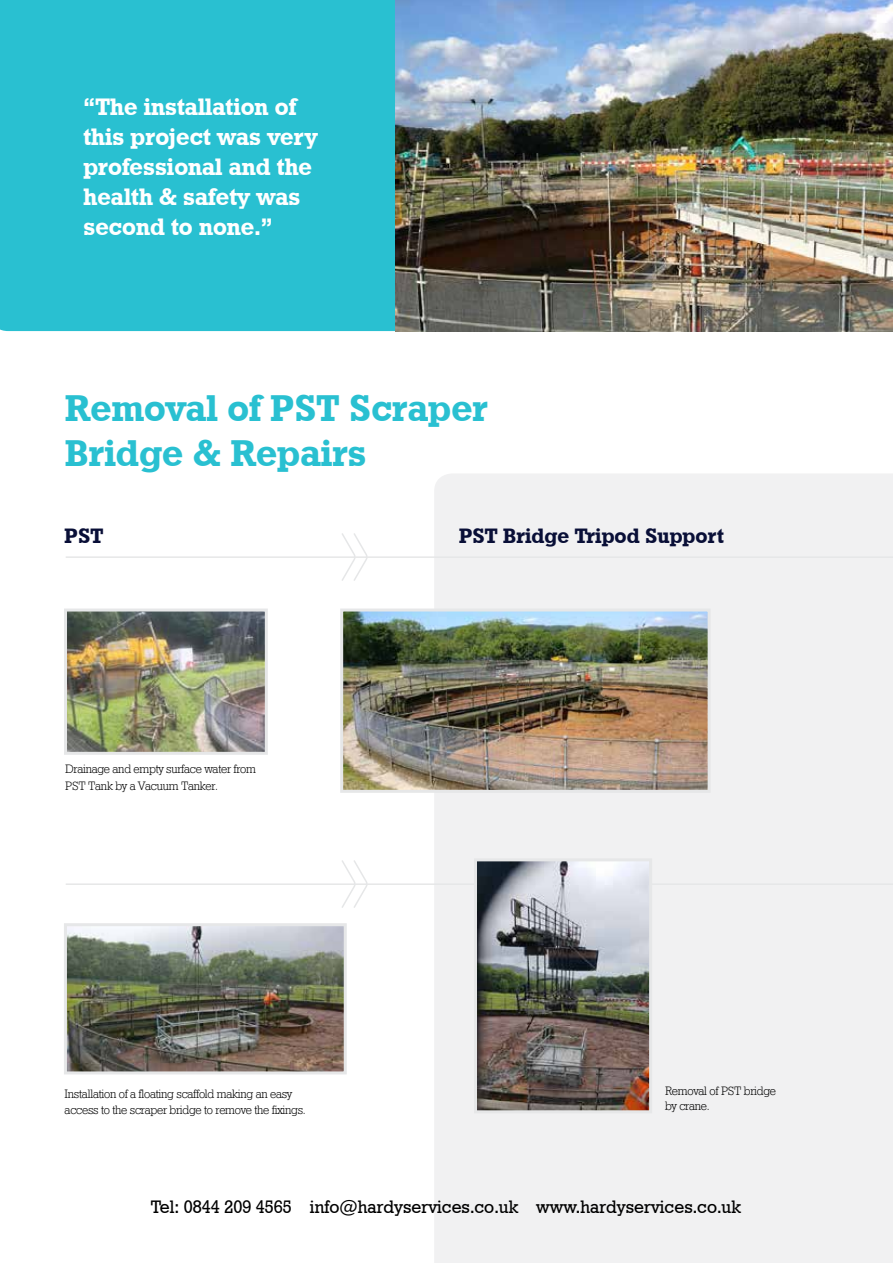
<style>
.page{position:relative;width:893px;height:1263px;background:#fff}
.page>*{position:absolute;margin:0;border:0;box-sizing:border-box;transform-origin:0 0}
.t1{font:37.5px/45px "Geometric Slab 712 BT Bold A";color:#29c0d1}
.t2{font:24px/30px "Geometric Slab 712 BT Bold A";color:#fff}
.t3{font:21px "Geometric Slab 712 BT Bold A";color:#090f37}
.t4{font:18.15px "Geometric Slab 712 BT Medium A";color:#000}
.t5{font:12px/16.5px "Geometric Slab 712 BT Light A";letter-spacing:-.02em;color:#000}
</style>
<div class="page">
<div style="left:434px;top:474px;width:459px;height:789px;background:#f1f1f2"></div>
<img style="left:68px;top:927px;width:275px;height:143px">
<div style="left:64px;top:923px;width:283px;height:151px;border:3px solid #e6e7e8"></div>
<hr style="left:66px;top:883px;width:827px;height:2px;background:#e6e7e8">
<svg style="left:340px;top:860px;width:29px;height:48px"></svg>
<img style="left:478px;top:862px;width:170px;height:247px">
<div style="left:474px;top:858px;width:178px;height:255px;border:3px solid #e6e7e8"></div>
<img style="left:68px;top:612px;width:196px;height:139px">
<div style="left:64px;top:608px;width:204px;height:147px;border:3px solid #e6e7e8"></div>
<hr style="left:66px;top:556px;width:827px;height:2px;background:#e6e7e8">
<svg style="left:342px;top:533px;width:26px;height:48px"></svg>
<img style="left:344px;top:612px;width:363px;height:177px">
<div style="left:340px;top:608px;width:371px;height:185px;border:3px solid #e6e7e8"></div>
<div style="left:0;top:0;width:395px;height:331px;background:#29c0d1"></div>
<img style="left:395px;top:0;width:498px;height:331px">
<h2 class="t2" style="left:83px;top:92px;width:236px">“The installation of this project was very professional and the health &amp; safety was second to none.”</h2>
<h1 class="t1" style="left:65px;top:385px;width:424px">Removal of PST Scraper<br>Bridge &amp; Repairs</h1>
<h3 class="t3" style="left:65px;top:523px;width:40px">PST</h3>
<p class="t5" style="left:65px;top:761px;width:192px">Drainage and empty surface water from<br>PST Tank by a Vacuum Tanker.</p>
<h3 class="t3" style="left:459px;top:523px;width:266px">PST Bridge Tripod Support</h3>
<p class="t5" style="left:65px;top:1085px;width:243px">Installation of a floating scaffold making an easy access to the scraper bridge to remove the fixings.</p>
<p class="t5" style="left:665px;top:1083px;width:113px;line-height:15px">Removal of PST bridge by crane.</p>
<h3 class="t4" style="left:151px;top:1196px;width:592px">Tel: 0844 209 4565 info@hardyservices.co.uk www.hardyservices.co.uk</h3>
</div>
